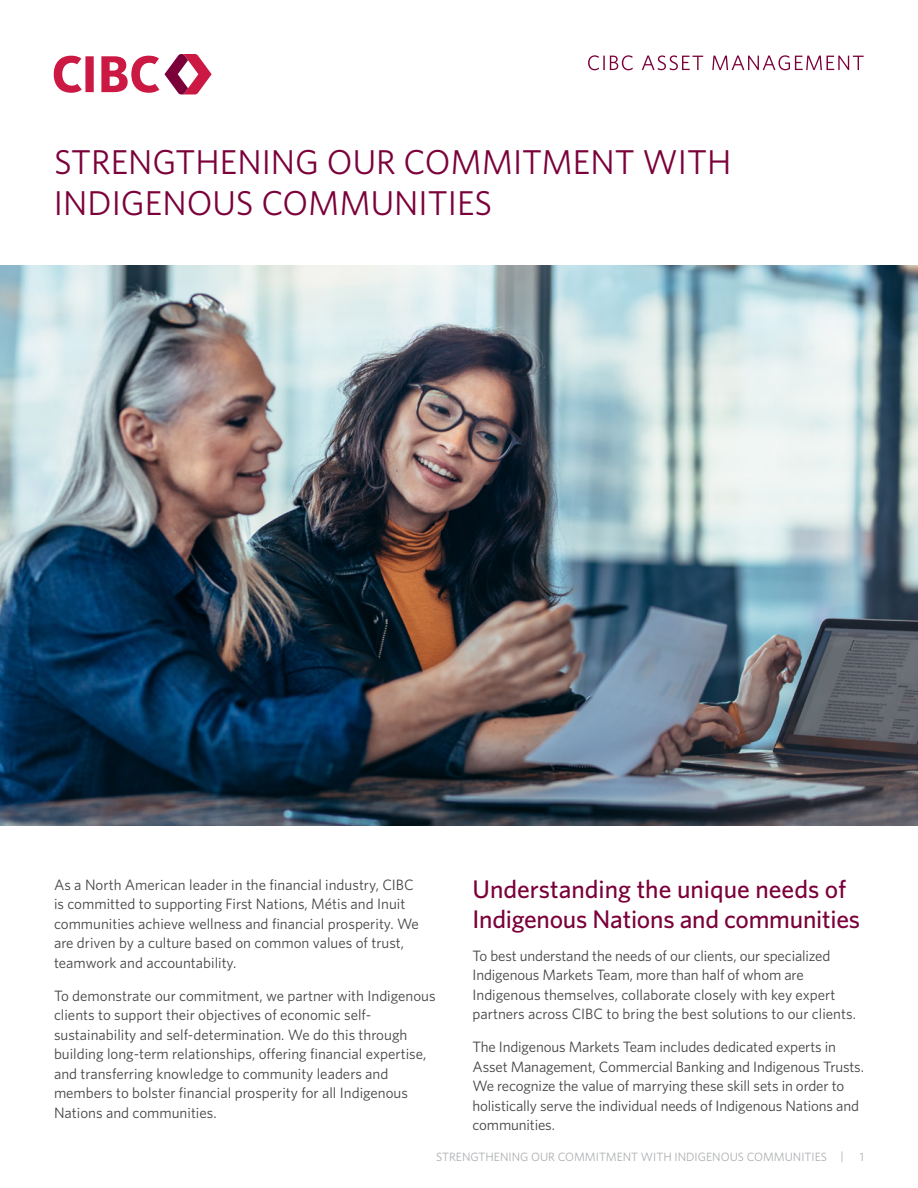
<style>
.page{position:relative;width:918px;height:1188px;background:#fff}
.page>*{position:absolute;margin:0;border:0;box-sizing:border-box;transform-origin:0 0}
.Header_H1{font:34.5px/40.5px "Whitney";color:#7b003a}
.Subheader_H2{font:500 25.5px/30px "Whitney";letter-spacing:-.01em;color:#7b003a}
.Body_P{font:15px/19.5px "Whitney";color:#434444}
.t1{font:12px "Whitney";color:#acaeb1}
</style>
<div class="page">
<svg style="left:54px;top:54px;width:158px;height:40px"></svg>
<svg style="left:588px;top:55px;width:45px;height:15px"></svg>
<svg style="left:642px;top:55px;width:61px;height:15px"></svg>
<svg style="left:712px;top:55px;width:152px;height:15px"></svg>
<img style="left:0;top:266px;width:918px;height:559px">
<h1 class="Header_H1" style="left:54px;top:141px;width:679px">STRENGTHENING OUR COMMITMENT WITH<br>INDIGENOUS COMMUNITIES</h1>
<p class="Body_P" style="left:54px;top:875px;width:366px">As a North American leader in the financial industry, CIBC is committed to supporting First Nations, Métis and Inuit communities achieve wellness and financial prosperity. We are driven by a culture based on common values of trust, teamwork and accountability.</p>
<p class="Body_P" style="left:54px;top:986px;width:383px">To demonstrate our commitment, we partner with Indigenous clients to support their objectives of economic self&shy;sustainability and self-determination. We do this through building long-term relationships, offering financial expertise, and transferring knowledge to community leaders and members to bolster financial prosperity for all Indigenous Nations and communities.</p>
<h2 class="Subheader_H2" style="left:472px;top:874px;width:389px">Understanding the unique needs of<br>Indigenous Nations and communities</h2>
<p class="Body_P" style="left:472px;top:946px;width:385px">To best understand the needs of our clients, our specialized Indigenous Markets Team, more than half of whom are Indigenous themselves, collaborate closely with key expert partners across CIBC to bring the best solutions to our clients.</p>
<p class="Body_P" style="left:472px;top:1037px;width:393px">The Indigenous Markets Team includes dedicated experts in Asset Management, Commercial Banking and Indigenous Trusts.<br>We recognize the value of marrying these skill sets in order to holistically serve the individual needs of Indigenous Nations and communities.</p>
<p class="t1" style="left:436px;top:1149px;width:409px">STRENGTHENING OUR COMMITMENT WITH INDIGENOUS COMMUNITIES |</p>
<p class="t1" style="left:860px;top:1149px;width:6px">1</p>
</div>
